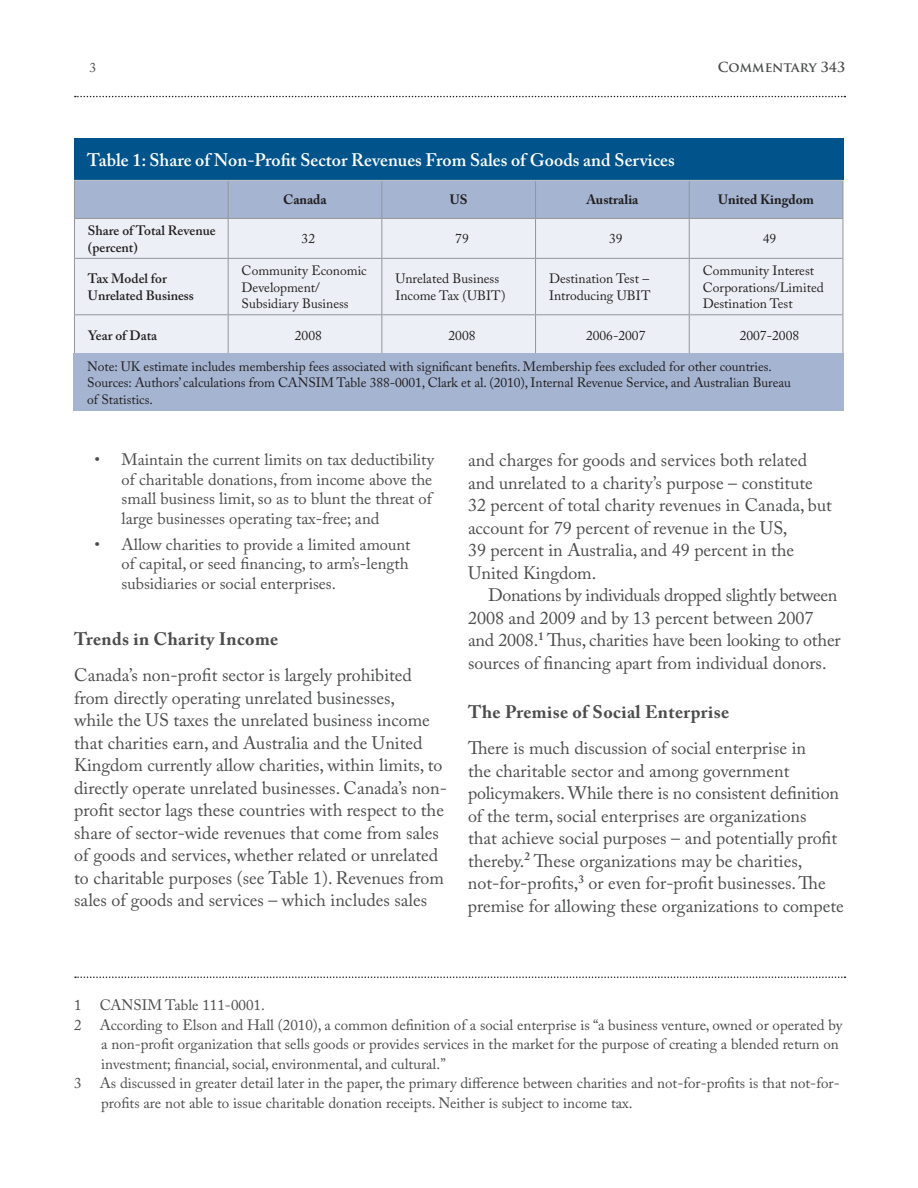
<style>
.page{position:relative;width:918px;height:1188px;background:#fff}
.page>*{position:absolute;margin:0;border:0;box-sizing:border-box;transform-origin:0 0}
.Body_Copy{font:18px/22.5px "Adobe Caslon Pro";color:#4b4c4d}
.Table_Header{font:600 18px "Adobe Caslon Pro";color:#fff}
.Level_Two_Head{font:700 18px "Adobe Caslon Pro";letter-spacing:.02em;color:#4b4c4d}
.bullet{font:16.5px/19.5px "Adobe Caslon Pro";color:#4b4c4d}
.foot_note_2{font:15px/19.5px "Adobe Caslon Pro";color:#4b4c4d}
.table_foot_note{font:13.5px/16.5px "Adobe Caslon Pro";letter-spacing:-.005em;color:#231f20}
.table_body{font:13.5px/16.5px "Adobe Caslon Pro";color:#231f20}
.table_body-2{font:600 13.5px/16.5px "Adobe Caslon Pro";color:#231f20}
.table_body_level_1{font:700 13.5px "Adobe Caslon Pro";color:#231f20}
.t1{font:700 13.5px "Trajan Pro";color:#4b4c4d}
.t2{font:13.5px "Adobe Caslon Pro";color:#4b4c4d}
</style>
<div class="page">
<svg style="left:75px;top:96px;width:770px;height:1px"></svg>
<svg style="left:75px;top:976px;width:770px;height:2px"></svg>
<div style="left:74px;top:138px;width:769px;height:42px;background:#01548b"></div>
<div style="left:75px;top:181px;width:768px;height:37px;background:#a4b4d1"></div>
<div style="left:75px;top:219px;width:768px;height:135px;background:#ecf0f6"></div>
<hr style="left:74px;top:181px;width:1px;height:37px;background:#939598">
<hr style="left:228px;top:181px;width:1px;height:37px;background:#939598">
<hr style="left:381px;top:181px;width:1px;height:37px;background:#939598">
<hr style="left:535px;top:181px;width:1px;height:37px;background:#939598">
<hr style="left:689px;top:181px;width:1px;height:37px;background:#939598">
<hr style="left:843px;top:181px;width:1px;height:37px;background:#939598">
<hr style="left:74px;top:218px;width:154px;height:1px;background:#939598">
<hr style="left:74px;top:219px;width:1px;height:39px;background:#939598">
<hr style="left:228px;top:218px;width:154px;height:1px;background:#939598">
<hr style="left:228px;top:219px;width:1px;height:39px;background:#939598">
<hr style="left:382px;top:218px;width:154px;height:1px;background:#939598">
<hr style="left:381px;top:219px;width:1px;height:39px;background:#939598">
<hr style="left:536px;top:218px;width:153px;height:1px;background:#939598">
<hr style="left:535px;top:219px;width:1px;height:39px;background:#939598">
<hr style="left:689px;top:218px;width:154px;height:1px;background:#939598">
<hr style="left:689px;top:219px;width:1px;height:39px;background:#939598">
<hr style="left:843px;top:219px;width:1px;height:39px;background:#939598">
<hr style="left:74px;top:258px;width:154px;height:1px;background:#939598">
<hr style="left:74px;top:259px;width:1px;height:55px;background:#939598">
<hr style="left:228px;top:258px;width:154px;height:1px;background:#939598">
<hr style="left:228px;top:259px;width:1px;height:55px;background:#939598">
<hr style="left:382px;top:258px;width:154px;height:1px;background:#939598">
<hr style="left:381px;top:259px;width:1px;height:55px;background:#939598">
<hr style="left:536px;top:258px;width:153px;height:1px;background:#939598">
<hr style="left:535px;top:259px;width:1px;height:55px;background:#939598">
<hr style="left:689px;top:258px;width:154px;height:1px;background:#939598">
<hr style="left:689px;top:259px;width:1px;height:55px;background:#939598">
<hr style="left:843px;top:259px;width:1px;height:55px;background:#939598">
<hr style="left:74px;top:314px;width:154px;height:1px;background:#939598">
<hr style="left:74px;top:315px;width:1px;height:39px;background:#939598">
<hr style="left:228px;top:314px;width:154px;height:1px;background:#939598">
<hr style="left:228px;top:315px;width:1px;height:39px;background:#939598">
<hr style="left:382px;top:314px;width:154px;height:1px;background:#939598">
<hr style="left:381px;top:315px;width:1px;height:39px;background:#939598">
<hr style="left:536px;top:314px;width:153px;height:1px;background:#939598">
<hr style="left:535px;top:315px;width:1px;height:39px;background:#939598">
<hr style="left:689px;top:314px;width:154px;height:1px;background:#939598">
<hr style="left:689px;top:315px;width:1px;height:39px;background:#939598">
<hr style="left:843px;top:315px;width:1px;height:39px;background:#939598">
<hr style="left:74px;top:180px;width:154px;height:1px;background:#bcbdc0">
<hr style="left:228px;top:180px;width:154px;height:1px;background:#bcbdc0">
<hr style="left:382px;top:180px;width:154px;height:1px;background:#bcbdc0">
<hr style="left:536px;top:180px;width:153px;height:1px;background:#bcbdc0">
<hr style="left:689px;top:180px;width:154px;height:1px;background:#bcbdc0">
<div style="left:74px;top:354px;width:770px;height:57px;background:#a4b4d1"></div>
<p class="t2" style="left:90px;top:59px;width:8px">3</p>
<p class="t1" style="left:718px;top:59px;width:129px">COMMENTARY 343</p>
<p class="Table_Header" style="left:87px;top:149px;width:589px">Table 1: Share of Non-Profit Sector Revenues From Sales of Goods and Services</p>
<p class="table_body_level_1" style="left:283px;top:192px;width:45px">Canada</p>
<p class="table_body_level_1" style="left:450px;top:192px;width:19px">US</p>
<p class="table_body_level_1" style="left:586px;top:192px;width:54px">Australia</p>
<p class="table_body_level_1" style="left:718px;top:192px;width:97px">United Kingdom</p>
<p class="table_body-2" style="left:88px;top:222px;width:129px">Share of Total Revenue (percent)</p>
<p class="table_body" style="left:302px;top:230px;width:15px">32</p>
<p class="table_body" style="left:455px;top:230px;width:15px">79</p>
<p class="table_body" style="left:609px;top:230px;width:15px">39</p>
<p class="table_body" style="left:763px;top:230px;width:15px">49</p>
<p class="table_body-2" style="left:88px;top:270px;width:107px">Tax Model for<br>Unrelated Business</p>
<p class="table_body" style="left:242px;top:262px;width:127px">Community Economic<br>Development/<br>Subsidiary Business</p>
<p class="table_body" style="left:395px;top:270px;width:112px">Unrelated Business<br>Income Tax (UBIT)</p>
<p class="table_body" style="left:549px;top:270px;width:103px">Destination Test –<br>Introducing UBIT</p>
<p class="table_body" style="left:703px;top:262px;width:123px">Community Interest<br>Corporations/Limited<br>Destination Test</p>
<p class="table_body-2" style="left:88px;top:327px;width:71px">Year of Data</p>
<p class="table_body" style="left:295px;top:327px;width:28px">2008</p>
<p class="table_body" style="left:449px;top:327px;width:28px">2008</p>
<p class="table_body" style="left:586px;top:327px;width:61px">2006-2007</p>
<p class="table_body" style="left:740px;top:327px;width:61px">2007-2008</p>
<p class="table_foot_note" style="left:87px;top:358px;width:686px">Note: UK estimate includes membership fees associated with significant benefits. Membership fees excluded for other countries.</p>
<p class="table_foot_note" style="left:87px;top:374px;width:705px">Sources: Authors’ calculations from CANSIM Table 388-0001, Clark et al. (2010), Internal Revenue Service, and Australian Bureau of Statistics.</p>
<p class="bullet" style="left:122px;top:450px;width:314px;text-indent:-27px">• Maintain the current limits on tax deductibility of charitable donations, from income above the small business limit, so as to blunt the threat of large businesses operating tax-free; and</p>
<p class="bullet" style="left:122px;top:534px;width:291px;text-align:justify;text-indent:-27px">• Allow charities to provide a limited amount of capital, or seed financing, to arm’s-length subsidiaries or social enterprises.</p>
<p class="Level_Two_Head" style="left:74px;top:628px;width:206px">Trends in Charity Income</p>
<p class="Body_Copy" style="left:74px;top:664px;width:374px">Canada’s non-profit sector is largely prohibited from directly operating unrelated businesses,<br>while the US taxes the unrelated business income that charities earn, and Australia and the United Kingdom currently allow charities, within limits, to directly operate unrelated businesses. Canada’s non&shy;profit sector lags these countries with respect to the share of sector-wide revenues that come from sales of goods and services, whether related or unrelated to charitable purposes (see Table 1). Revenues from sales of goods and services – which includes sales</p>
<p class="Body_Copy" style="left:468px;top:449px;width:365px">and charges for goods and services both related and unrelated to a charity’s purpose – constitute 32 percent of total charity revenues in Canada, but account for 79 percent of revenue in the US,<br>39 percent in Australia, and 49 percent in the United Kingdom.</p>
<p class="Body_Copy" style="left:468px;top:584px;width:374px;text-indent:20px">Donations by individuals dropped slightly between 2008 and 2009 and by 13 percent between 2007 and 2008.<sup>1</sup> Thus, charities have been looking to other sources of financing apart from individual donors.</p>
<p class="Level_Two_Head" style="left:468px;top:701px;width:263px">The Premise of Social Enterprise</p>
<p class="Body_Copy" style="left:468px;top:737px;width:377px">There is much discussion of social enterprise in<br>the charitable sector and among government policymakers. While there is no consistent definition of the term, social enterprises are organizations<br>that achieve social purposes – and potentially profit thereby.<sup>2</sup> These organizations may be charities, not-for-profits,<sup>3</sup> or even for-profit businesses. The premise for allowing these organizations to compete</p>
<p class="foot_note_2" style="left:74px;top:995px;width:192px">1 CANSIM Table 111-0001.</p>
<p class="foot_note_2" style="left:101px;top:1015px;width:743px;text-indent:-27px">2 According to Elson and Hall (2010), a common definition of a social enterprise is “a business venture, owned or operated by a non-profit organization that sells goods or provides services in the market for the purpose of creating a blended return on investment; financial, social, environmental, and cultural.”</p>
<p class="foot_note_2" style="left:101px;top:1073px;width:740px;text-indent:-27px">3 As discussed in greater detail later in the paper, the primary difference between charities and not-for-profits is that not-for&shy;profits are not able to issue charitable donation receipts. Neither is subject to income tax.</p>
</div>
